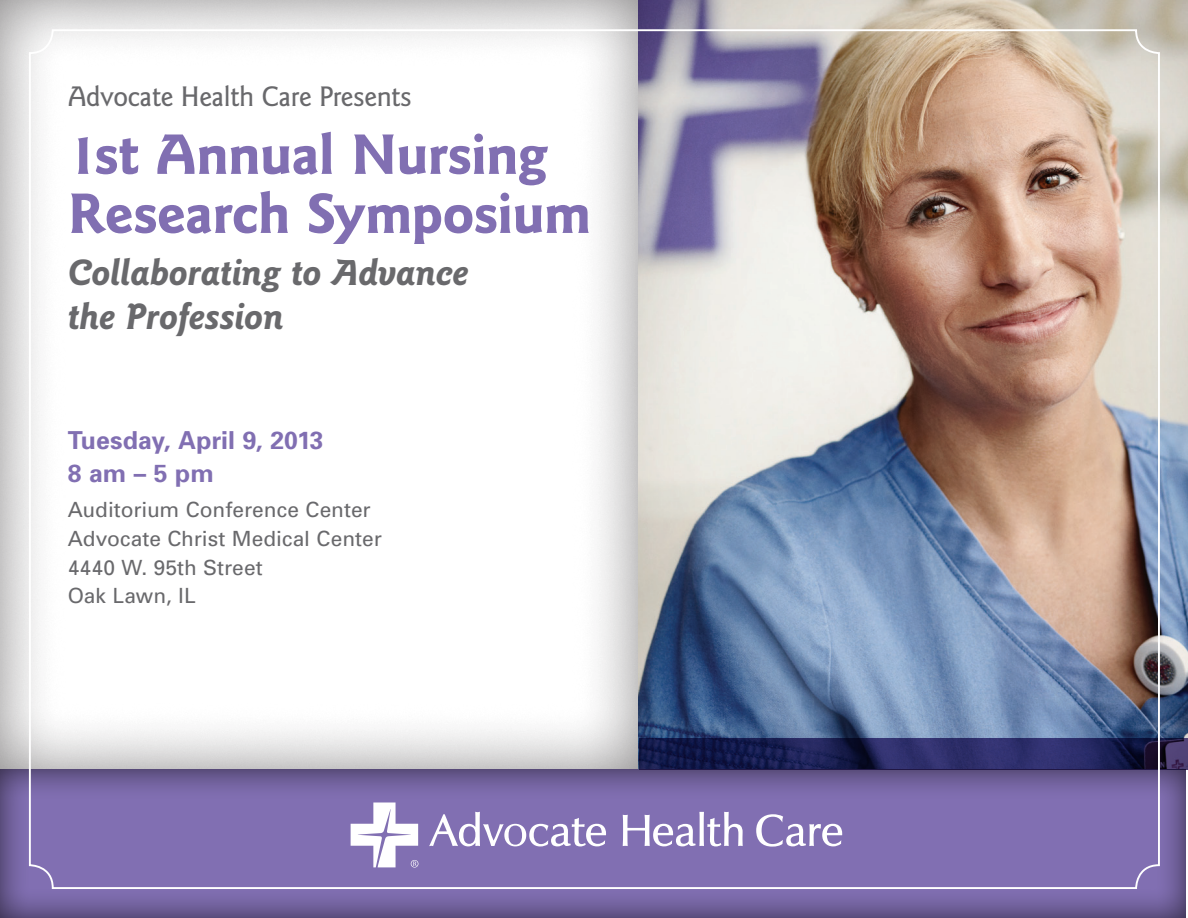
<style>
.page{position:relative;width:1188px;height:918px;background:#fff}
.page>*{position:absolute;margin:0;border:0;box-sizing:border-box;transform-origin:0 0}
.session_title{font:700 59.1px/59.1px "Goudy Sans Std";letter-spacing:-.01em;color:#816fb2}
.session_title-2{font:italic 700 38.1px/43.8px "Goudy Sans Std";letter-spacing:-.005em;color:#69696c}
.session_title-3{font:500 29.4px "Goudy Sans Std";letter-spacing:-.01em;color:#69696c}
.session_title-4{font:700 24.75px "Univers";color:#816fb2}
.session_title-5{font:21px "Univers";color:#69696c}
</style>
<div class="page">
<div style="left:0;top:0;width:640px;height:770px;background:#231f20;opacity:.55"></div>
<img style="left:639px;top:0;width:549px;height:738px">
<div style="left:0;top:767px;width:1187px;height:151px;background:#231f20;opacity:.75"></div>
<svg style="left:639px;top:738px;width:549px;height:32px;background:#212357"></svg>
<svg style="left:429px;top:812px;width:177px;height:34px"></svg>
<svg style="left:623px;top:812px;width:120px;height:34px"></svg>
<svg style="left:756px;top:814px;width:86px;height:33px"></svg>
<svg style="left:351px;top:803px;width:67px;height:65px"></svg>
<p class="session_title-3" style="left:68px;top:80px;width:345px">Advocate Health Care Presents</p>
<p class="session_title" style="left:68px;top:125px;width:525px">1st Annual Nursing<br>Research Symposium</p>
<p class="session_title-2" style="left:68px;top:251px;width:403px">Collaborating to Advance the Profession</p>
<p class="session_title-4" style="left:68px;top:424px;width:257px">Tuesday, April 9, 2013</p>
<p class="session_title-4" style="left:68px;top:457px;width:147px">8 am – 5 pm</p>
<p class="session_title-5" style="left:68px;top:497px;width:304px">Auditorium Conference Center</p>
<p class="session_title-5" style="left:68px;top:525px;width:316px">Advocate Christ Medical Center</p>
<p class="session_title-5" style="left:68px;top:554px;width:197px">4440 W. 95th Street</p>
<p class="session_title-5" style="left:68px;top:583px;width:129px">Oak Lawn, IL</p>
</div>
